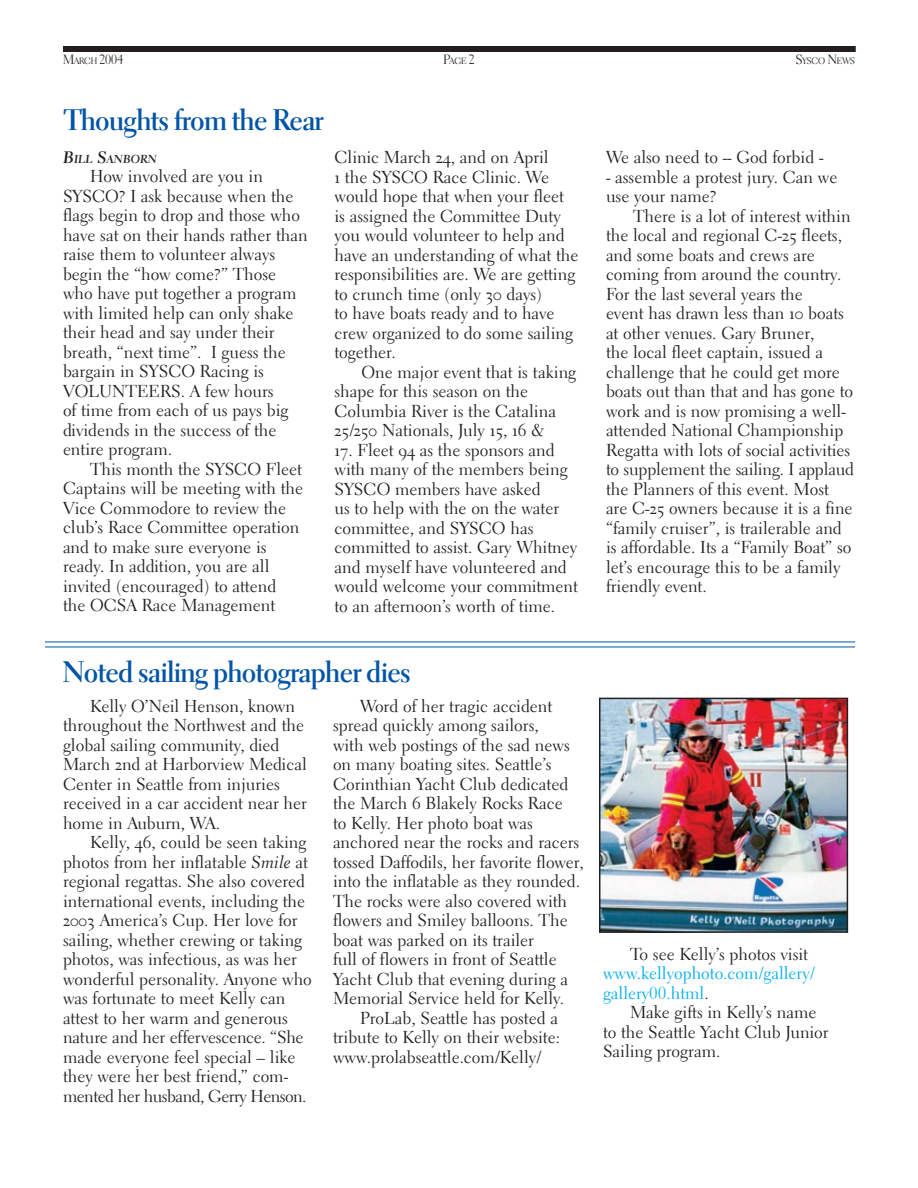
<style>
.page{position:relative;width:918px;height:1188px;background:#fff}
.page>*{position:absolute;margin:0;border:0;box-sizing:border-box;transform-origin:0 0}
.t1{font:30px "Electra LH Bold Display";color:#0154a6}
.t2{font:17.25px/19.5px "Electra LH Regular Os F";color:#231f20}
.t3{font:17.25px/19.5px "Electra LH";color:#00aeef}
.t4{font:13.5px "Electra LH Display";color:#231f20}
.t5{font:11.55px "Electra LH Bold Cursive Os F";color:#231f20}
.t6{font:9.45px "Electra LH Display";color:#231f20}
.s1{font-size:9.45px}
.s2{font-size:13.5px}
.s3{font-size:16.5px}
.s4{font-family:"Electra LH Cursive"}
.s5{font-family:"Electra LH Regular Os F";color:#231f20}
</style>
<div class="page">
<hr style="left:45px;top:641px;width:810px;height:1px;background:#0154a6">
<hr style="left:45px;top:646px;width:810px;height:1px;background:#0154a6">
<img style="left:602px;top:701px;width:243px;height:229px">
<div style="left:599px;top:698px;width:249px;height:235px;border:2px solid #231f20"></div>
<div style="left:63px;top:46px;width:793px;height:6px;background:#231f20"></div>
<p class="t4" style="left:63px;top:51px;width:62px">M<span class="s1">ARCH</span> 2004</p>
<p class="t6" style="left:444px;top:55px;width:32px"><span class="s2">P</span>AGE <span class="s2">2</span></p>
<p class="t6" style="left:796px;top:55px;width:61px"><span class="s2">S</span>YSCO <span class="s2">N</span>EWS</p>
<h1 class="t1" style="left:64px;top:102px;width:260px">Thoughts from the Rear</h1>
<p class="t5" style="left:63px;top:152px;width:96px"><span class="s3">B</span>ILL <span class="s3">S</span>ANBORN</p>
<p class="t2" style="left:63px;top:167px;width:246px;text-indent:27px">How involved are you in<br>SYSCO? I ask because when the flags begin to drop and those who have sat on their hands rather than raise them to volunteer always begin the “how come?” Those who have put together a program with limited help can only shake their head and say under their breath, “next time”. I guess the bargain in SYSCO Racing is<br>VOLUNTEERS. A few hours<br>of time from each of us pays big dividends in the success of the entire program.</p>
<p class="t2" style="left:63px;top:459px;width:242px;text-indent:27px">This month the SYSCO Fleet<br>Captains will be meeting with the<br>Vice Commodore to review the club’s Race Committee operation and to make sure everyone is ready. In addition, you are all invited (encouraged) to attend<br>the OCSA Race Management</p>
<p class="t2" style="left:334px;top:148px;width:245px">Clinic March 24, and on April<br>1 the SYSCO Race Clinic. We would hope that when your fleet is assigned the Committee Duty you would volunteer to help and have an understanding of what the responsibilities are. We are getting to crunch time (only 30 days)<br>to have boats ready and to have crew organized to do some sailing together.</p>
<p class="t2" style="left:334px;top:362px;width:243px;text-indent:27px">One major event that is taking shape for this season on the<br>Columbia River is the Catalina<br>25/250 Nationals, July 15, 16 &amp;</p>
<p class="t2" style="left:334px;top:440px;width:245px">17. Fleet 94 as the sponsors and with many of the members being<br>SYSCO members have asked<br>us to help with the on the water committee, and SYSCO has committed to assist. Gary Whitney and myself have volunteered and would welcome your commitment to an afternoon’s worth of time.</p>
<h1 class="t1" style="left:63px;top:654px;width:349px">Noted sailing photographer dies</h1>
<p class="t2" style="left:63px;top:696px;width:245px;text-indent:27px">Kelly O’Neil Henson, known throughout the Northwest and the global sailing community, died<br>March 2nd at Harborview Medical<br>Center in Seattle from injuries received in a car accident near her home in Auburn, WA.</p>
<p class="t2" style="left:63px;top:833px;width:250px;text-indent:27px">Kelly, 46, could be seen taking photos from her inflatable <span class="s4">Smile</span> at regional regattas. She also covered international events, including the 2003 America’s Cup. Her love for sailing, whether crewing or taking photos, was infectious, as was her wonderful personality. Anyone who was fortunate to meet Kelly can attest to her warm and generous nature and her effervescence. “She made everyone feel special – like they were her best friend,” com&shy;mented her husband, Gerry Henson.</p>
<p class="t2" style="left:360px;top:696px;width:194px">Word of her tragic accident</p>
<p class="t2" style="left:333px;top:716px;width:207px">spread quickly among sailors,</p>
<p class="t2" style="left:333px;top:735px;width:238px">with web postings of the sad news</p>
<p class="t2" style="left:333px;top:755px;width:220px">on many boating sites. Seattle’s</p>
<p class="t2" style="left:333px;top:774px;width:237px">Corinthian Yacht Club dedicated</p>
<p class="t2" style="left:333px;top:794px;width:231px">the March 6 Blakely Rocks Race</p>
<p class="t2" style="left:333px;top:813px;width:201px">to Kelly. Her photo boat was</p>
<p class="t2" style="left:333px;top:833px;width:248px">anchored near the rocks and racers</p>
<p class="t2" style="left:333px;top:852px;width:252px">tossed Daffodils, her favorite flower,</p>
<p class="t2" style="left:333px;top:872px;width:249px">into the inflatable as they rounded.</p>
<p class="t2" style="left:333px;top:891px;width:236px">The rocks were also covered with</p>
<p class="t2" style="left:333px;top:911px;width:236px">flowers and Smiley balloons. The</p>
<p class="t2" style="left:333px;top:930px;width:203px">boat was parked on its trailer</p>
<p class="t2" style="left:333px;top:950px;width:225px">full of flowers in front of Seattle</p>
<p class="t2" style="left:333px;top:969px;width:237px">Yacht Club that evening during a</p>
<p class="t2" style="left:333px;top:989px;width:233px">Memorial Service held for Kelly.</p>
<p class="t2" style="left:360px;top:1008px;width:200px">ProLab, Seattle has posted a</p>
<p class="t2" style="left:333px;top:1028px;width:229px">tribute to Kelly on their website:</p>
<p class="t2" style="left:333px;top:1047px;width:210px">www.prolabseattle.com/Kelly/</p>
<p class="t2" style="left:606px;top:148px;width:219px">We also need to -- God forbid -</p>
<p class="t2" style="left:606px;top:167px;width:233px">- assemble a protest jury. Can we use your name?</p>
<p class="t2" style="left:606px;top:206px;width:250px;text-indent:27px">There is a lot of interest within the local and regional C-25 fleets, and some boats and crews are coming from around the country.<br>For the last several years the<br>event has drawn less than 10 boats at other venues. Gary Bruner,<br>the local fleet captain, issued a challenge that he could get more boats out than that and has gone to work and is now promising a well&shy;attended National Championship<br>Regatta with lots of social activities to supplement the sailing. I applaud the Planners of this event. Most are C-25 owners because it is a fine “family cruiser”, is trailerable and is affordable. Its a “Family Boat” so let’s encourage this to be a family friendly event.</p>
<p class="t2" style="left:630px;top:944px;width:180px">To see Kelly’s photos visit</p>
<p class="t3" style="left:603px;top:964px;width:213px">www.kellyophoto.com/gallery/ gallery00.html<span class="s5">.</span></p>
<p class="t2" style="left:603px;top:1003px;width:227px;text-indent:27px">Make gifts in Kelly’s name to the Seattle Yacht Club Junior<br>Sailing program.</p>
</div>
